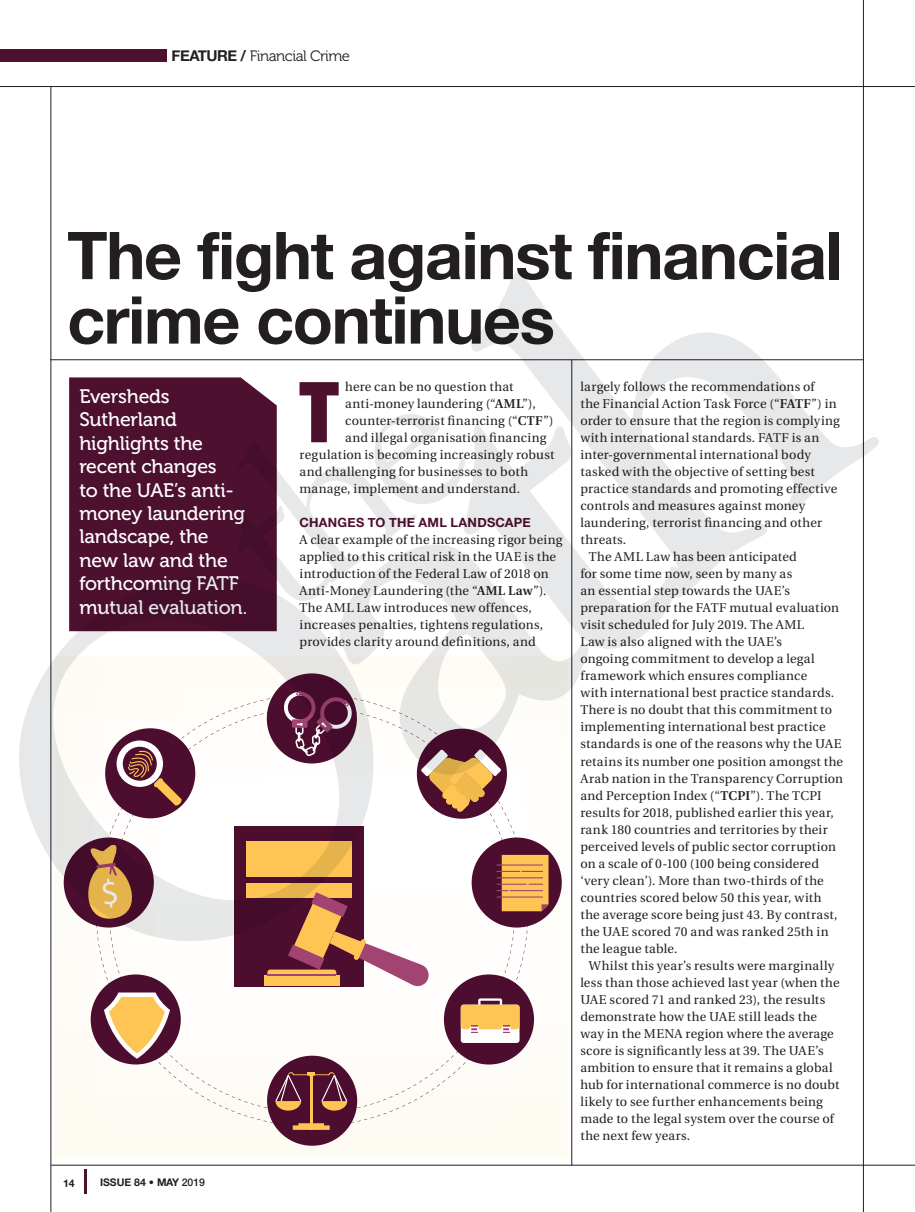
<style>
.page{position:relative;width:915px;height:1212px;background:#fff}
.page>*{position:absolute;margin:0;border:0;box-sizing:border-box;transform-origin:0 0}
.t1{font:900 condensed 84.15px "Helvetica Neue";color:#4d102f}
.t2{font:700 66px/64.5px "Helvetica Neue";letter-spacing:-.02em;color:#231f20}
.t3{font:19.5px/23.4px "Museo 500";letter-spacing:-.01em;color:#fff}
.t4{font:15px "Museo 300";letter-spacing:-.03em;color:#231f20}
.t5{font:12.75px/17px "Utopia";letter-spacing:.015em;color:#231f20}
.t6{font:700 12.75px "Helvetica Neue";letter-spacing:.02em;color:#4d102f}
.t7{font:700 10.5px "Helvetica Neue";color:#231f20}
.s1{font-family:"Helvetica Neue";font-weight:700}
.s2{font-weight:600}
.s3{font-family:"Avenir";font-weight:900}
.s4{font-weight:500}
</style>
<div class="page">
<hr style="left:84px;top:1170px;width:3px;height:24px;background:#4d102f">
<hr style="left:51px;top:1165px;width:863px;height:1px;background:#231f20">
<hr style="left:51px;top:86px;width:1px;height:1126px;background:#231f20">
<hr style="left:0;top:86px;width:914px;height:1px;background:#231f20">
<div style="left:0;top:49px;width:166px;height:13px;background:#4d102f"></div>
<hr style="left:862px;top:0;width:1px;height:1212px;background:#231f20">
<div style="left:69px;top:377px;width:208px;height:196px;background:#4d102f"></div>
<hr style="left:50px;top:359px;width:812px;height:1px;background:#231f20">
<hr style="left:571px;top:360px;width:1px;height:805px;background:#231f20">
<div style="left:56px;top:840px;width:511px;height:318px;background:#fefbf3"></div>
<div style="left:96px;top:926px;width:432px;height:200px;background:#fefbf5"></div>
<svg style="left:109px;top:781px;width:406px;height:332px"></svg>
<div style="left:91px;top:974px;width:90px;height:90px;background:#4d0d2f;border-radius:50%"></div>
<div style="left:416px;top:729px;width:91px;height:90px;background:#4d0d2f;border-radius:50%"></div>
<div style="left:267px;top:1056px;width:90px;height:90px;background:#4d0d2f;border-radius:50%"></div>
<div style="left:444px;top:974px;width:90px;height:90px;background:#4d0d2f;border-radius:50%"></div>
<svg style="left:104px;top:992px;width:66px;height:67px"></svg>
<div style="left:471px;top:837px;width:90px;height:90px;background:#4d0d2f;border-radius:50%"></div>
<hr style="left:310px;top:1075px;width:2px;height:55px;background:#fec554">
<div style="left:292px;top:1125px;width:37px;height:5px;background:#fec554"></div>
<hr style="left:298px;top:1123px;width:26px;height:3px;background:#fec554">
<svg style="left:275px;top:1072px;width:72px;height:38px"></svg>
<div style="left:460px;top:1005px;width:59px;height:38px;background:#fff;border-radius:3px"></div>
<svg style="left:478px;top:998px;width:24px;height:7px"></svg>
<div style="left:460px;top:1005px;width:59px;height:24px;background:#fec554;border-radius:3px"></div>
<div style="left:470px;top:1025px;width:7px;height:8px;background:#c0809f"></div>
<div style="left:502px;top:1025px;width:7px;height:8px;background:#c0809f"></div>
<svg style="left:469px;top:1027px;width:9px;height:5px"></svg>
<svg style="left:501px;top:1027px;width:9px;height:5px"></svg>
<svg style="left:421px;top:776px;width:80px;height:36px"></svg>
<svg style="left:496px;top:855px;width:52px;height:56px;background:#e2a552"></svg>
<hr style="left:496px;top:884px;width:30px;height:1px;background:#a24472">
<hr style="left:496px;top:877px;width:47px;height:1px;background:#a24472">
<hr style="left:496px;top:896px;width:47px;height:1px;background:#a24472">
<svg style="left:19px;top:573px;width:357px;height:372px"></svg>
<svg style="left:338px;top:604px;width:250px;height:172px"></svg>
<svg style="left:463px;top:502px;width:210px;height:148px;fill:#e6e8e9"></svg>
<svg style="left:470px;top:270px;width:409px;height:328px"></svg>
<svg style="left:237px;top:412px;width:228px;height:192px"></svg>
<p class="t4" style="left:171px;top:48px;width:180px"><span class="s1">Feature /</span> Financial Crime</p>
<h2 class="t2" style="left:67px;top:225px;width:776px">The fight against financial crime continues</h2>
<h3 class="t3" style="left:79px;top:385px;width:169px">Eversheds<br>Sutherland highlights the recent changes<br>to the UAE’s anti&shy;money laundering landscape, the new law and the forthcoming FATF mutual evaluation.</h3>
<h1 class="t1" style="left:299px;top:343px;width:40px">T</h1>
<p class="t5" style="left:345px;top:379px;width:170px">here can be no question that</p>
<p class="t5" style="left:345px;top:396px;width:192px">anti-money laundering (“<span class="s2">AML</span>”),</p>
<p class="t5" style="left:345px;top:413px;width:210px">counter-terrorist financing (“<span class="s2">CTF</span>”)</p>
<p class="t5" style="left:345px;top:430px;width:202px">and illegal organisation financing</p>
<p class="t5" style="left:299px;top:447px;width:256px">regulation is becoming increasingly robust</p>
<p class="t5" style="left:299px;top:464px;width:230px">and challenging for businesses to both</p>
<p class="t5" style="left:299px;top:481px;width:222px">manage, implement and understand.</p>
<p class="t6" style="left:299px;top:513px;width:233px">CHANGES TO THE AML LANDSCAPE</p>
<p class="t5" style="left:299px;top:532px;width:264px">A clear example of the increasing rigor being applied to this critical risk in the UAE is the introduction of the Federal Law of 2018 on Anti-Money Laundering (the “<span class="s2">AML Law</span>”).<br>The AML Law introduces new offences, increases penalties, tightens regulations, provides clarity around definitions, and</p>
<p class="t7" style="left:63px;top:1175px;width:13px">14</p>
<p class="t7" style="left:100px;top:1174px;width:106px">ISSUE 84 <span class="s3">•</span> MAY <span class="s4">2019</span></p>
<p class="t5" style="left:580px;top:379px;width:236px">largely follows the recommendations of</p>
<p class="t5" style="left:580px;top:396px;width:258px">the Financial Action Task Force (“<span class="s2">FATF</span>”) in</p>
<p class="t5" style="left:580px;top:413px;width:261px">order to ensure that the region is complying</p>
<p class="t5" style="left:580px;top:430px;width:240px">with international standards. FATF is an</p>
<p class="t5" style="left:580px;top:447px;width:232px">inter-governmental international body</p>
<p class="t5" style="left:580px;top:464px;width:236px">tasked with the objective of setting best</p>
<p class="t5" style="left:580px;top:481px;width:258px">practice standards and promoting effective</p>
<p class="t5" style="left:580px;top:498px;width:226px">controls and measures against money</p>
<p class="t5" style="left:580px;top:515px;width:243px">laundering, terrorist financing and other</p>
<p class="t5" style="left:580px;top:532px;width:47px">threats.</p>
<p class="t5" style="left:588px;top:549px;width:209px">The AML Law has been anticipated</p>
<p class="t5" style="left:580px;top:566px;width:213px">for some time now, seen by many as</p>
<p class="t5" style="left:580px;top:583px;width:211px">an essential step towards the UAE’s</p>
<p class="t5" style="left:580px;top:600px;width:260px">preparation for the FATF mutual evaluation</p>
<p class="t5" style="left:580px;top:617px;width:225px">visit scheduled for July 2019. The AML</p>
<p class="t5" style="left:580px;top:634px;width:203px">Law is also aligned with the UAE’s</p>
<p class="t5" style="left:580px;top:651px;width:236px">ongoing commitment to develop a legal</p>
<p class="t5" style="left:580px;top:668px;width:228px">framework which ensures compliance</p>
<p class="t5" style="left:580px;top:685px;width:255px">with international best practice standards.</p>
<p class="t5" style="left:580px;top:702px;width:253px">There is no doubt that this commitment to</p>
<p class="t5" style="left:580px;top:719px;width:247px">implementing international best practice</p>
<p class="t5" style="left:580px;top:736px;width:263px">standards is one of the reasons why the UAE</p>
<p class="t5" style="left:580px;top:753px;width:264px">retains its number one position amongst the</p>
<p class="t5" style="left:580px;top:770px;width:264px">Arab nation in the Transparency Corruption</p>
<p class="t5" style="left:580px;top:787px;width:242px">and Perception Index (“<span class="s2">TCPI</span>”). The TCPI</p>
<p class="t5" style="left:580px;top:804px;width:255px">results for 2018, published earlier this year,</p>
<p class="t5" style="left:580px;top:821px;width:249px">rank 180 countries and territories by their</p>
<p class="t5" style="left:580px;top:838px;width:257px">perceived levels of public sector corruption</p>
<p class="t5" style="left:580px;top:855px;width:240px">on a scale of 0-100 (100 being considered</p>
<p class="t5" style="left:580px;top:872px;width:245px">‘very clean’). More than two-thirds of the</p>
<p class="t5" style="left:580px;top:889px;width:243px">countries scored below 50 this year, with</p>
<p class="t5" style="left:580px;top:906px;width:258px">the average score being just 43. By contrast,</p>
<p class="t5" style="left:580px;top:923px;width:250px">the UAE scored 70 and was ranked 25th in</p>
<p class="t5" style="left:580px;top:940px;width:99px">the league table.</p>
<p class="t5" style="left:588px;top:957px;width:247px">Whilst this year’s results were marginally</p>
<p class="t5" style="left:580px;top:974px;width:261px">less than those achieved last year (when the</p>
<p class="t5" style="left:580px;top:991px;width:246px">UAE scored 71 and ranked 23), the results</p>
<p class="t5" style="left:580px;top:1008px;width:238px">demonstrate how the UAE still leads the</p>
<p class="t5" style="left:580px;top:1025px;width:255px">way in the MENA region where the average</p>
<p class="t5" style="left:580px;top:1042px;width:244px">score is significantly less at 39. The UAE’s</p>
<p class="t5" style="left:580px;top:1059px;width:254px">ambition to ensure that it remains a global</p>
<p class="t5" style="left:580px;top:1076px;width:260px">hub for international commerce is no doubt</p>
<p class="t5" style="left:580px;top:1093px;width:244px">likely to see further enhancements being</p>
<p class="t5" style="left:580px;top:1110px;width:255px">made to the legal system over the course of</p>
<p class="t5" style="left:580px;top:1127px;width:111px">the next few years.</p>
</div>
